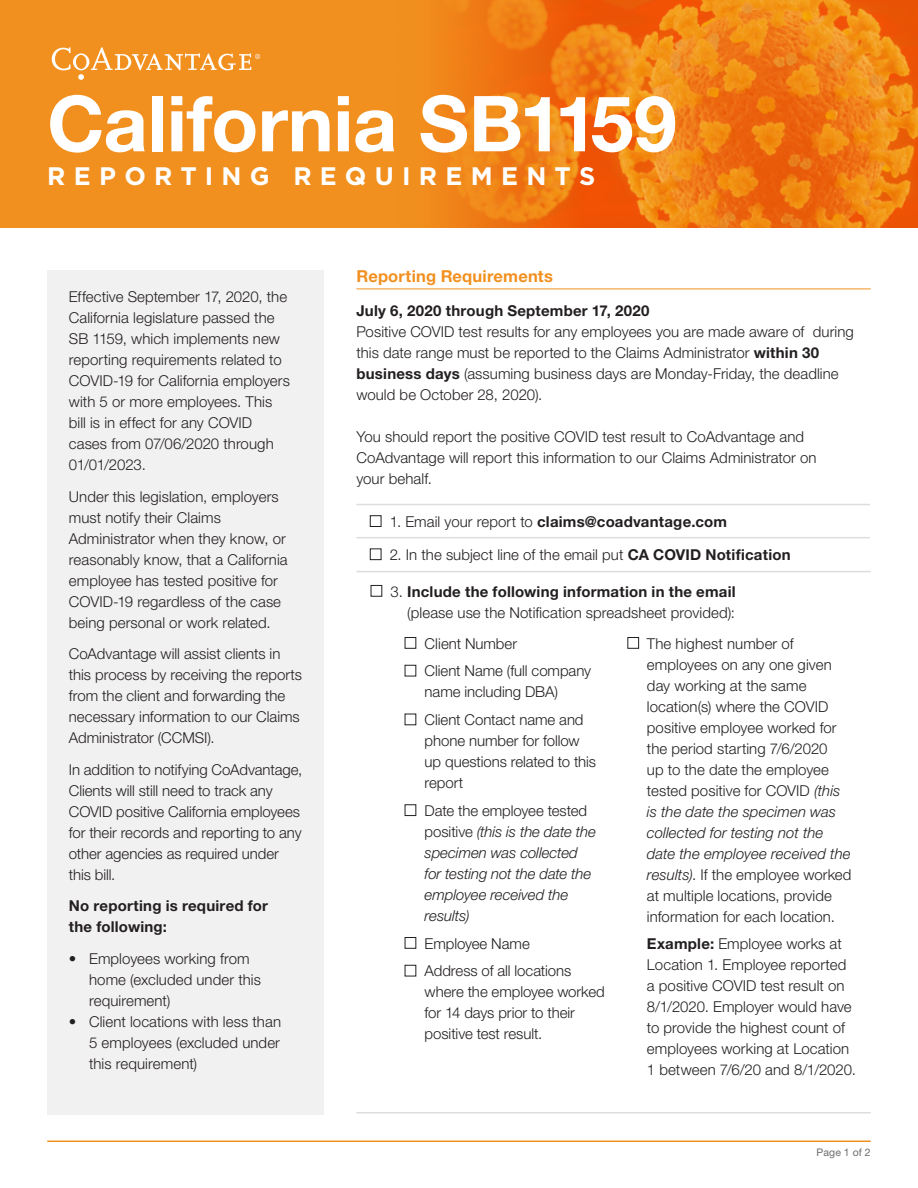
<style>
.page{position:relative;width:918px;height:1188px;background:#fff}
.page>*{position:absolute;margin:0;border:0;box-sizing:border-box;transform-origin:0 0}
.t1{font:700 77.25px "Helvetica Neue LT Std";letter-spacing:-.005em;color:#fff}
.t2{font:700 25.35px "Gotham";letter-spacing:.325em;color:#fff}
.t3{font:700 16.5px "Helvetica Neue LT Std";letter-spacing:.01em;color:#f2901f}
.t4{font:300 15px/21px "Helvetica Neue LT Std";letter-spacing:.005em;color:#231f20}
.t5{font:italic 300 15px/21px "Helvetica Neue LT Std";letter-spacing:-.005em;color:#231f20}
.t6{font:700 15px/21px "Helvetica Neue LT Std";letter-spacing:.015em;color:#231f20}
.t7{font:10.5px "Helvetica Neue LT Std";letter-spacing:.015em;color:#6c6d70}
.s1{font-weight:700}
.s2{font-weight:300}
.s3{font-style:normal}
.s4{font-style:italic}
</style>
<div class="page">
<hr style="left:47px;top:1141px;width:824px;height:1px;background:#f2901f">
<div style="left:0;top:0;width:918px;height:228px;background:#f2901f"></div>
<img style="left:445px;top:0;width:473px;height:228px">
<hr style="left:356px;top:289px;width:515px;height:1px;background:#f2901f">
<hr style="left:356px;top:504px;width:514px;height:1px;background:#dcdddf">
<hr style="left:356px;top:537px;width:514px;height:1px;background:#dcdddf">
<div style="left:370px;top:515px;width:11px;height:12px;border:1px solid #231f20"></div>
<div style="left:370px;top:548px;width:11px;height:12px;border:1px solid #231f20"></div>
<hr style="left:356px;top:571px;width:515px;height:1px;background:#dcdddf">
<hr style="left:356px;top:1112px;width:515px;height:1px;background:#dcdddf">
<div style="left:371px;top:585px;width:11px;height:12px;border:1px solid #231f20"></div>
<div style="left:405px;top:637px;width:11px;height:12px;border:1px solid #231f20"></div>
<div style="left:405px;top:665px;width:11px;height:11px;border:1px solid #231f20"></div>
<div style="left:405px;top:804px;width:11px;height:12px;border:1px solid #231f20"></div>
<div style="left:405px;top:937px;width:11px;height:12px;border:1px solid #231f20"></div>
<div style="left:405px;top:965px;width:11px;height:11px;border:1px solid #231f20"></div>
<div style="left:627px;top:637px;width:12px;height:12px;border:1px solid #231f20"></div>
<svg style="left:52px;top:47px;width:208px;height:33px"></svg>
<div style="left:47px;top:270px;width:277px;height:845px;background:#f2f1f2"></div>
<h1 class="t1" style="left:47px;top:76px;width:631px">California SB1159</h1>
<h2 class="t2" style="left:47px;top:159px;width:549px">REPORTING REQUIREMENTS</h2>
<p class="t4" style="left:69px;top:286px;width:223px">Effective September 17, 2020, the<br>California legislature passed the<br>SB 1159, which implements new reporting requirements related to<br>COVID-19 for California employers with 5 or more employees. This bill is in effect for any COVID cases from 07/06/2020 through<br>01/01/2023.</p>
<p class="t4" style="left:69px;top:486px;width:220px">Under this legislation, employers must notify their Claims<br>Administrator when they know, or reasonably know, that a California employee has tested positive for<br>COVID-19 regardless of the case being personal or work related.</p>
<p class="t4" style="left:69px;top:643px;width:235px">CoAdvantage will assist clients in this process by receiving the reports from the client and forwarding the necessary information to our Claims Administrator (CCMSI).</p>
<p class="t4" style="left:69px;top:759px;width:235px">In addition to notifying CoAdvantage,<br>Clients will still need to track any<br>COVID positive California employees for their records and reporting to any other agencies as required under this bill.</p>
<p class="t6" style="left:69px;top:895px;width:201px">No reporting is required for the following:</p>
<p class="t4" style="left:89px;top:948px;width:173px;text-indent:-20px">• Employees working from home (excluded under this requirement)</p>
<p class="t4" style="left:89px;top:1011px;width:194px;text-align:justify;text-indent:-20px">• Client locations with less than 5 employees (excluded under this requirement)</p>
<p class="t3" style="left:356px;top:266px;width:198px">Reporting Requirements</p>
<p class="t6" style="left:356px;top:300px;width:295px">July 6, 2020 through September 17, 2020</p>
<p class="t4" style="left:356px;top:321px;width:499px">Positive COVID test results for any employees you are made aware of during this date range must be reported to the Claims Administrator <span class="s1">within 30 business days</span> (assuming business days are Monday-Friday, the deadline would be October 28, 2020).</p>
<p class="t4" style="left:356px;top:426px;width:462px">You should report the positive COVID test result to CoAdvantage and<br>CoAdvantage will report this information to our Claims Administrator on your behalf.</p>
<p class="t6" style="left:390px;top:511px;width:339px"><span class="s2">1. Email your report to</span> claims@coadvantage.com</p>
<p class="t4" style="left:390px;top:544px;width:402px">2. In the subject line of the email put <span class="s1">CA COVID Notification</span></p>
<p class="t4" style="left:391px;top:580px;width:347px;text-align:right">3. <span class="s1">Include the following information in the email </span>(please use the Notification spreadsheet provided):</p>
<p class="t4" style="left:425px;top:629px;width:168px;line-height:27.8px">Client Number<br>Client Name (full company</p>
<p class="t4" style="left:425px;top:678px;width:160px;line-height:27.8px">name including DBA)<br>Client Contact name and</p>
<p class="t4" style="left:425px;top:730px;width:173px">phone number for follow up questions related to this report</p>
<p class="t5" style="left:425px;top:800px;width:173px"><span class="s3">Date the employee tested positive</span> (this is the date the specimen was collected for testing not the date the employee received the results)</p>
<p class="t4" style="left:425px;top:929px;width:148px;line-height:27.8px">Employee Name<br>Address of all locations</p>
<p class="t4" style="left:425px;top:981px;width:182px">where the employee worked for 14 days prior to their positive test result.</p>
<p class="t4" style="left:647px;top:633px;width:206px">The highest number of employees on any one given day working at the same location(s) where the COVID positive employee worked for the period starting 7/6/2020<br>up to the date the employee tested positive for COVID <span class="s4">(this is the date the specimen was collected for testing not the date the employee received the results)</span>. If the employee worked at multiple locations, provide information for each location.</p>
<p class="t4" style="left:647px;top:933px;width:211px"><span class="s1">Example:</span> Employee works at<br>Location 1. Employee reported a positive COVID test result on<br>8/1/2020. Employer would have to provide the highest count of employees working at Location<br>1 between 7/6/20 and 8/1/2020.</p>
<p class="t7" style="left:817px;top:1146px;width:56px">Page 1 of 2</p>
</div>
